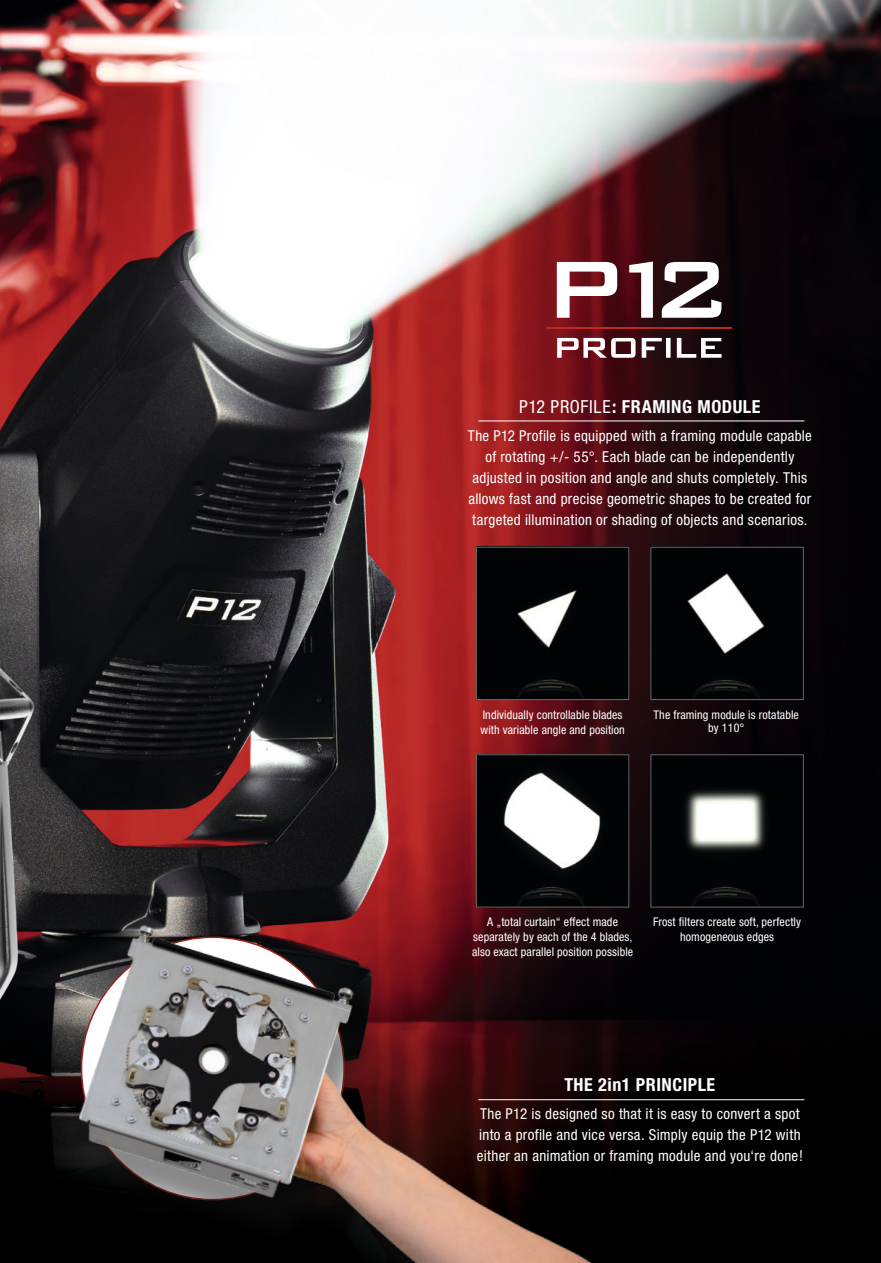
<style>
.page{position:relative;width:881px;height:1263px;background:#fff}
.page>*{position:absolute;margin:0;border:0;box-sizing:border-box;transform-origin:0 0}
.t1{font:700 condensed 18px "Helvetica Neue";letter-spacing:.03em;color:#fff}
.t2{font:condensed 15px/21px "Helvetica Neue";letter-spacing:.02em;color:#fff;text-align:center}
.t3{font:condensed 12px/15px "Helvetica Neue";letter-spacing:.01em;color:#fff;text-align:center}
.s1{font-weight:400}
</style>
<div class="page">
<img style="left:0;top:0;width:880px;height:1263px">
<img style="left:478px;top:549px;width:149px;height:149px">
<div style="left:476px;top:547px;width:153px;height:153px;border:1px solid #686867"></div>
<hr style="left:478px;top:421px;width:326px;height:1px;background:#fff">
<hr style="left:478px;top:1099px;width:326px;height:1px;background:#fff">
<svg style="left:556px;top:261px;width:165px;height:57px"></svg>
<svg style="left:557px;top:338px;width:164px;height:20px"></svg>
<hr style="left:546px;top:327px;width:185px;height:2px;background:#bc2a21">
<img style="left:37px;top:887px;width:634px;height:376px">
<img style="left:0;top:266px;width:37px;height:997px">
<img style="left:652px;top:756px;width:149px;height:149px">
<div style="left:650px;top:754px;width:153px;height:153px;border:1px solid #686867"></div>
<img style="left:478px;top:756px;width:149px;height:149px">
<div style="left:476px;top:754px;width:153px;height:153px;border:1px solid #686867"></div>
<img style="left:652px;top:549px;width:149px;height:149px">
<div style="left:650px;top:547px;width:153px;height:153px;border:1px solid #686867"></div>
<p class="t1" style="left:519px;top:396px;width:243px"><span class="s1">P12 PROFILE</span>: FRAMING MODULE</p>
<p class="t2" style="left:467px;top:425px;width:345px">The P12 Profile is equipped with a framing module capable of rotating +/- 55°. Each blade can be independently adjusted in position and angle and shuts completely. This allows fast and precise geometric shapes to be created for targeted illumination or shading of objects and scenarios.</p>
<p class="t3" style="left:480px;top:707px;width:146px;text-align:left">Individually controllable blades with variable angle and position</p>
<p class="t3" style="left:653px;top:708px;width:147px;line-height:13.5px">The framing module is rotatable by 110°</p>
<p class="t3" style="left:472px;top:915px;width:163px">A „total curtain“ effect made separately by each of the 4 blades, also exact parallel position possible</p>
<p class="t3" style="left:653px;top:915px;width:149px">Frost filters create soft, perfectly homogeneous edges</p>
<p class="t1" style="left:564px;top:1074px;width:152px">THE 2in1 PRINCIPLE</p>
<p class="t2" style="left:476px;top:1102px;width:327px;text-align:left">The P12 is designed so that it is easy to convert a spot into a profile and vice versa. Simply equip the P12 with either an animation or framing module and you‘re done!</p>
</div>
